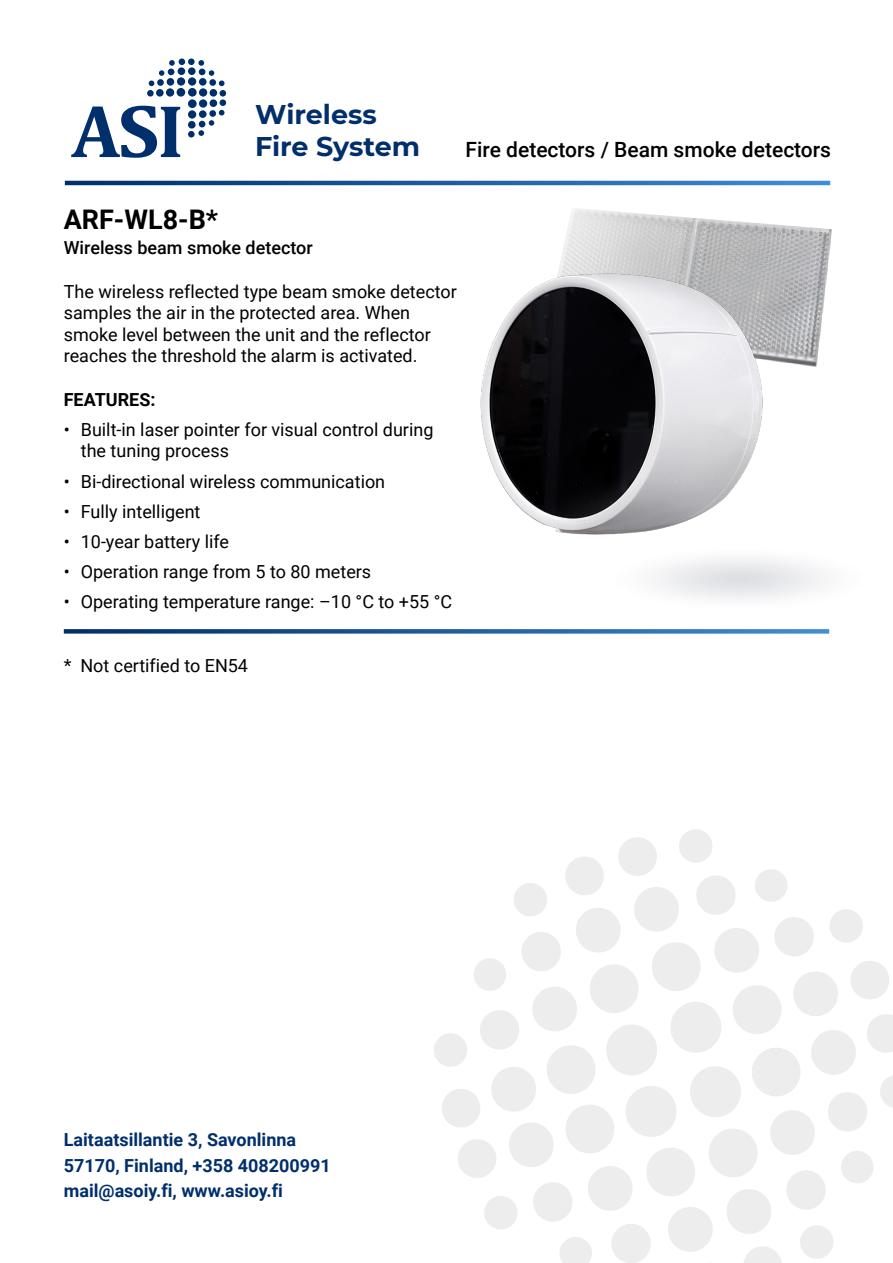
<style>
.page{position:relative;width:893px;height:1263px;background:#fff}
.page>*{position:absolute;margin:0;border:0;box-sizing:border-box;transform-origin:0 0}
.t1{font:700 27px/32.4px "Montserrat";color:#002f6c}
.t2{font:700 27px "Roboto";color:#000}
.t3{font:500 21px "Roboto";color:#000}
.t4{font:18px/21.6px "Roboto";color:#000}
.t5{font:700 18px/25.8px "Roboto";color:#002f6c}
.t6{font:500 18px "Roboto";color:#000}
.t7{font:700 18px "Roboto";color:#000}
</style>
<div class="page">
<svg style="left:71px;top:58px;width:155px;height:100px"></svg>
<svg style="left:65px;top:181px;width:765px;height:4px;background:#1f5c9e"></svg>
<svg style="left:434px;top:829px;width:459px;height:434px"></svg>
<img style="left:480px;top:212px;width:352px;height:388px">
<svg style="left:64px;top:629px;width:765px;height:5px;background:#356ca8"></svg>
<h1 class="t1" style="left:255px;top:97px;width:167px">Wireless<br>Fire System</h1>
<p class="t3" style="left:466px;top:135px;width:367px">Fire detectors / Beam smoke detectors</p>
<h1 class="t2" style="left:64px;top:200px;width:156px">ARF-WL8-B*</h1>
<p class="t6" style="left:64px;top:235px;width:250px">Wireless beam smoke detector</p>
<p class="t4" style="left:64px;top:280px;width:394px">The wireless reflected type beam smoke detector samples the air in the protected area. When smoke level between the unit and the reflector reaches the threshold the alarm is activated.</p>
<p class="t7" style="left:64px;top:387px;width:93px">FEATURES:</p>
<p class="t4" style="left:81px;top:418px;width:354px;text-indent:-17px">• Built-in laser pointer for visual control during the tuning process</p>
<p class="t4" style="left:64px;top:470px;width:323px">• Bi-directional wireless communication</p>
<p class="t4" style="left:64px;top:500px;width:138px">• Fully intelligent</p>
<p class="t4" style="left:64px;top:530px;width:167px">• 10-year battery life</p>
<p class="t4" style="left:64px;top:560px;width:309px">• Operation range from 5 to 80 meters</p>
<p class="t4" style="left:64px;top:590px;width:390px">• Operating temperature range: –10 °C to +55 °C</p>
<p class="t4" style="left:64px;top:654px;width:186px">* Not certified to EN54</p>
<p class="t5" style="left:64px;top:1126px;width:269px">Laitaatsillantie 3, Savonlinna<br>57170, Finland, +358 408200991 mail@asoiy.fi, www.asioy.fi</p>
</div>
